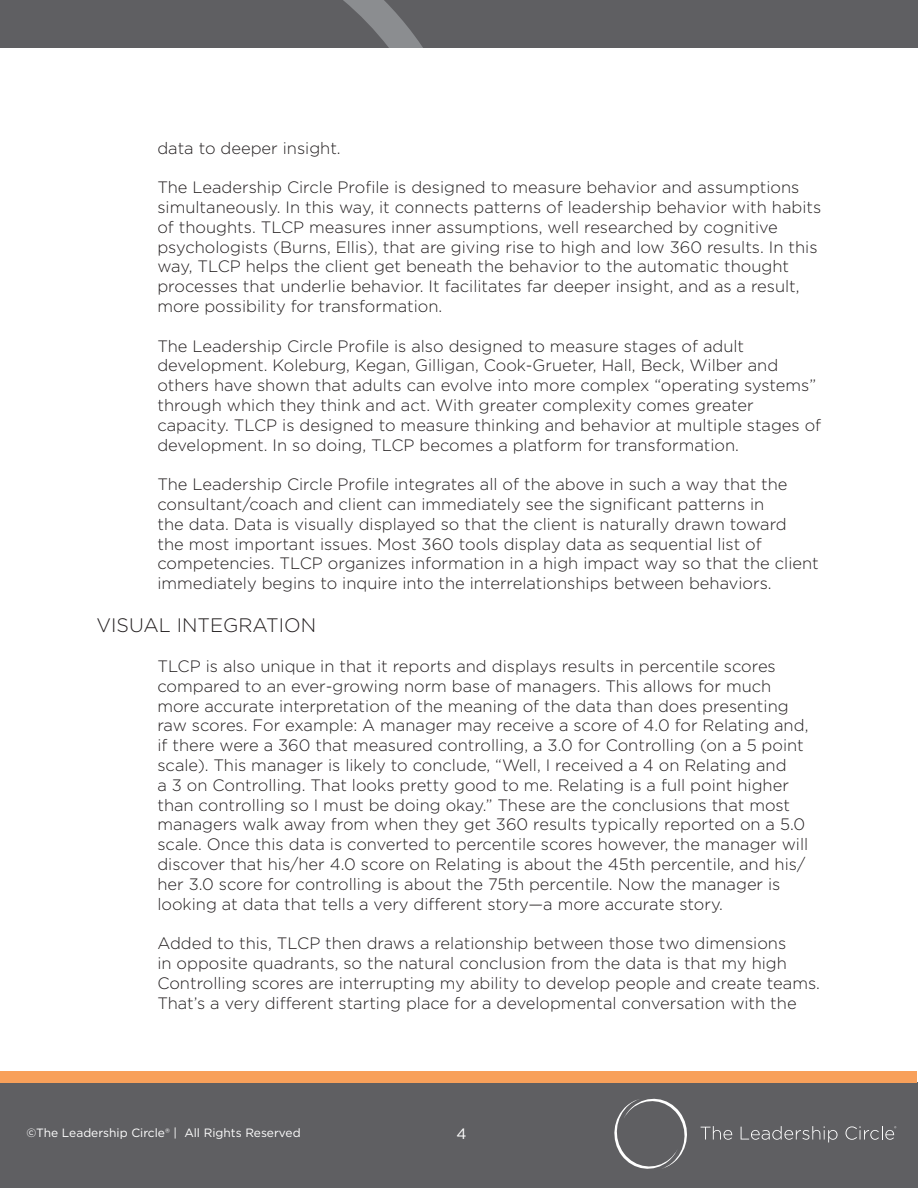
<style>
.page{position:relative;width:918px;height:1188px;background:#fff}
.page>*{position:absolute;margin:0;border:0;box-sizing:border-box;transform-origin:0 0}
.t1{font:300 19.5px "Gotham";color:#231f20}
.t2{font:300 16.5px/19.8px "Gotham";color:#231f20}
.t3{font:15px "Gotham";color:#fff}
.t4{font:12px "Gotham";color:#fff}
</style>
<div class="page">
<div style="left:0;top:1083px;width:918px;height:105px;background:#5f5f62"></div>
<svg style="left:701px;top:1126px;width:31px;height:14px"></svg>
<svg style="left:741px;top:1126px;width:97px;height:16px"></svg>
<svg style="left:614px;top:1098px;width:73px;height:71px"></svg>
<svg style="left:845px;top:1126px;width:51px;height:14px"></svg>
<div style="left:0;top:0;width:918px;height:48px;background:#5f5f62"></div>
<svg style="left:343px;top:0;width:80px;height:48px"></svg>
<div style="left:1px;top:1071px;width:916px;height:12px;background:#f8a05a"></div>
<p class="t2" style="left:157px;top:137px;width:185px">data to deeper insight.</p>
<p class="t2" style="left:157px;top:177px;width:665px">The Leadership Circle Profile is designed to measure behavior and assumptions simultaneously. In this way, it connects patterns of leadership behavior with habits of thoughts. TLCP measures inner assumptions, well researched by cognitive psychologists (Burns, Ellis), that are giving rise to high and low 360 results. In this way, TLCP helps the client get beneath the behavior to the automatic thought processes that underlie behavior. It facilitates far deeper insight, and as a result, more possibility for transformation.</p>
<p class="t2" style="left:157px;top:335px;width:665px">The Leadership Circle Profile is also designed to measure stages of adult development. Koleburg, Kegan, Gilligan, Cook-Grueter, Hall, Beck, Wilber and others have shown that adults can evolve into more complex “operating systems” through which they think and act. With greater complexity comes greater capacity. TLCP is designed to measure thinking and behavior at multiple stages of development. In so doing, TLCP becomes a platform for transformation.</p>
<p class="t2" style="left:157px;top:474px;width:663px">The Leadership Circle Profile integrates all of the above in such a way that the consultant/coach and client can immediately see the significant patterns in<br>the data. Data is visually displayed so that the client is naturally drawn toward<br>the most important issues. Most 360 tools display data as sequential list of competencies. TLCP organizes information in a high impact way so that the client immediately begins to inquire into the interrelationships between behaviors.</p>
<p class="t1" style="left:97px;top:613px;width:221px">VISUAL INTEGRATION</p>
<p class="t2" style="left:157px;top:656px;width:653px">TLCP is also unique in that it reports and displays results in percentile scores compared to an ever-growing norm base of managers. This allows for much more accurate interpretation of the meaning of the data than does presenting raw scores. For example: A manager may receive a score of 4.0 for Relating and, if there were a 360 that measured controlling, a 3.0 for Controlling (on a 5 point scale). This manager is likely to conclude, “Well, I received a 4 on Relating and<br>a 3 on Controlling. That looks pretty good to me. Relating is a full point higher than controlling so I must be doing okay.” These are the conclusions that most managers walk away from when they get 360 results typically reported on a 5.0 scale. Once this data is converted to percentile scores however, the manager will discover that his/her 4.0 score on Relating is about the 45th percentile, and his/ her 3.0 score for controlling is about the 75th percentile. Now the manager is looking at data that tells a very different story—a more accurate story.</p>
<p class="t2" style="left:157px;top:933px;width:664px">Added to this, TLCP then draws a relationship between those two dimensions<br>in opposite quadrants, so the natural conclusion from the data is that my high Controlling scores are interrupting my ability to develop people and create teams.<br>That’s a very different starting place for a developmental conversation with the</p>
<p class="t4" style="left:26px;top:1125px;width:276px">©The Leadership Circle® | All Rights Reserved</p>
<p class="t3" style="left:456px;top:1124px;width:12px">4</p>
</div>
